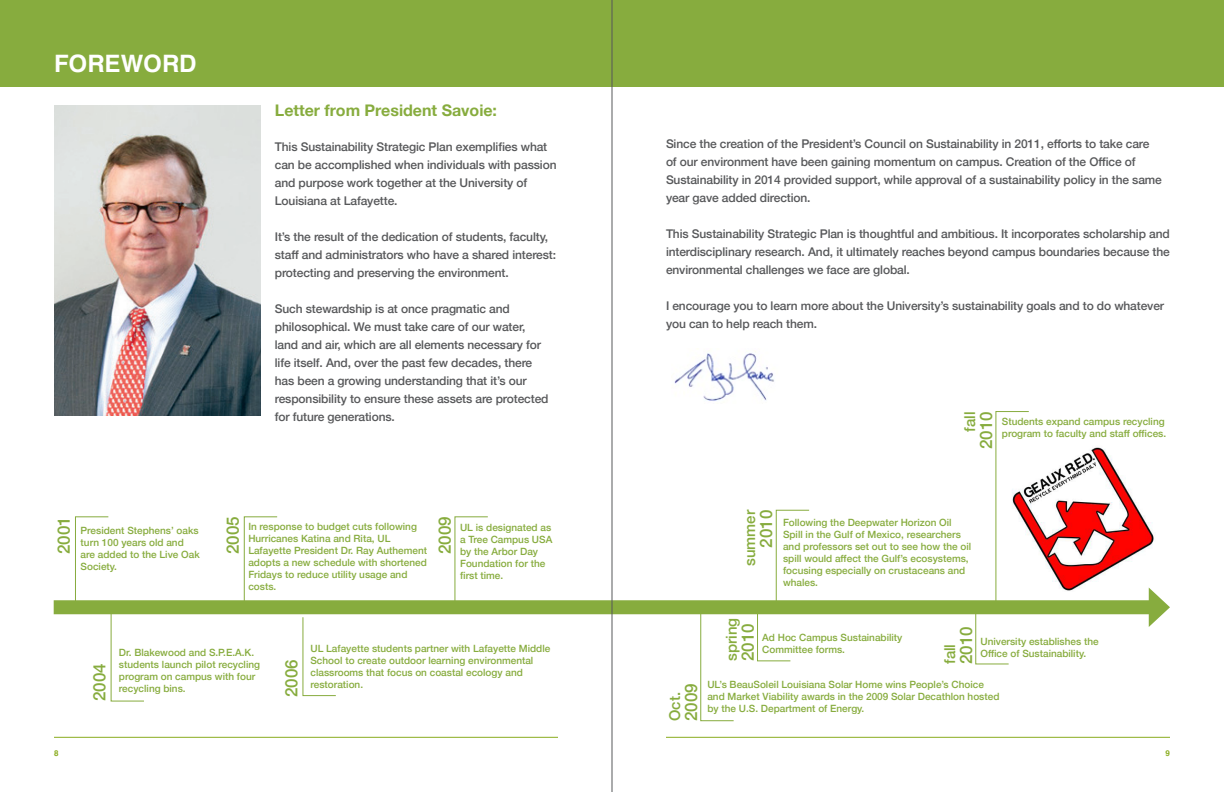
<style>
.page{position:relative;width:1224px;height:792px;background:#fff}
.page>*{position:absolute;margin:0;border:0;box-sizing:border-box;transform-origin:0 0}
.t1{font:700 24px "Helvetica";color:#fff}
.t2{font:500 17px "Helvetica Neue";color:#87ac3e}
.t3{font:700 16px "Helvetica Neue";color:#87ac3e}
.t4{font:500 15px "Helvetica Neue";color:#87ac3e}
.t5{font:500 12px/18px "Helvetica Neue";letter-spacing:-.01em;color:#57585a}
.t6{font:500 10px/12px "Helvetica Neue";color:#87ac3e}
.t7{font:700 8px "Helvetica";color:#89ac1e}
</style>
<div class="page">
<hr style="left:666px;top:737px;width:504px;height:1px;background:#89ac1e">
<div style="left:0;top:0;width:1224px;height:87px;background:#87ac3e"></div>
<svg style="left:454px;top:516px;width:34px;height:84px"></svg>
<svg style="left:700px;top:614px;width:34px;height:107px"></svg>
<svg style="left:757px;top:510px;width:53px;height:151px"></svg>
<img style="left:54px;top:106px;width:207px;height:310px">
<svg style="left:244px;top:516px;width:34px;height:84px"></svg>
<img style="left:1029px;top:447px;width:125px;height:175px">
<svg style="left:75px;top:516px;width:69px;height:186px"></svg>
<svg style="left:302px;top:617px;width:34px;height:79px"></svg>
<div style="left:54px;top:600px;width:1103px;height:14px;background:#87ac3e"></div>
<svg style="left:1149px;top:588px;width:21px;height:39px"></svg>
<svg style="left:975px;top:411px;width:54px;height:253px"></svg>
<hr style="left:54px;top:737px;width:504px;height:1px;background:#89ac1e">
<hr style="left:612px;top:0;width:1px;height:792px;background:#57585a">
<img style="left:674px;top:351px;width:100px;height:50px">
<h1 class="t1" style="left:54px;top:44px;width:144px">FOREWORD</h1>
<h3 class="t3" style="left:275px;top:98px;width:224px">Letter from President Savoie:</h3>
<p class="t5" style="left:275px;top:137px;width:283px">This Sustainability Strategic Plan exemplifies what can be accomplished when individuals with passion and purpose work together at the University of Louisiana at Lafayette.</p>
<p class="t5" style="left:275px;top:227px;width:283px">It’s the result of the dedication of students, faculty, staff and administrators who have a shared interest: protecting and preserving the environment.</p>
<p class="t5" style="left:275px;top:299px;width:275px">Such stewardship is at once pragmatic and philosophical. We must take care of our water, land and air, which are all elements necessary for life itself. And, over the past few decades, there has been a growing understanding that it’s our responsibility to ensure these assets are protected for future generations.</p>
<h2 class="t2" style="left:50px;top:554px;width:39px;rotate:-90deg">2001</h2>
<p class="t6" style="left:81px;top:524px;width:121px">President Stephens’ oaks turn 100 years old and are added to the Live Oak<br>Society.</p>
<h2 class="t2" style="left:219px;top:554px;width:39px;rotate:-90deg">2005</h2>
<p class="t6" style="left:248px;top:520px;width:180px">In response to budget cuts following<br>Hurricanes Katina and Rita, UL<br>Lafayette President Dr. Ray Authement adopts a new schedule with shortened<br>Fridays to reduce utility usage and costs.</p>
<h2 class="t2" style="left:431px;top:554px;width:39px;rotate:-90deg">2009</h2>
<p class="t6" style="left:460px;top:520px;width:94px">UL is designated as a Tree Campus USA by the Arbor Day<br>Foundation for the first time.</p>
<h2 class="t2" style="left:86px;top:701px;width:39px;rotate:-90deg">2004</h2>
<p class="t6" style="left:119px;top:646px;width:143px">Dr. Blakewood and S.P.E.A.K. students launch pilot recycling program on campus with four recycling bins.</p>
<h2 class="t2" style="left:278px;top:697px;width:39px;rotate:-90deg">2006</h2>
<p class="t6" style="left:311px;top:641px;width:241px">UL Lafayette students partner with Lafayette Middle School to create outdoor learning environmental classrooms that focus on coastal ecology and restoration.</p>
<p class="t5" style="left:666px;top:134px;width:497px">Since the creation of the President’s Council on Sustainability in 2011, efforts to take care of our environment have been gaining momentum on campus. Creation of the Office of Sustainability in 2014 provided support, while approval of a sustainability policy in the same year gave added direction.</p>
<p class="t5" style="left:666px;top:224px;width:505px;text-align:justify">This Sustainability Strategic Plan is thoughtful and ambitious. It incorporates scholarship and interdisciplinary research. And, it ultimately reaches beyond campus boundaries because the environmental challenges we face are global.</p>
<p class="t5" style="left:666px;top:296px;width:500px">I encourage you to learn more about the University’s sustainability goals and to do whatever you can to help reach them.</p>
<p class="t4" style="left:958px;top:432px;width:22px;rotate:-90deg">fall</p>
<h2 class="t2" style="left:973px;top:449px;width:39px;rotate:-90deg">2010</h2>
<p class="t6" style="left:1002px;top:415px;width:166px">Students expand campus recycling program to faculty and staff offices.</p>
<p class="t4" style="left:738px;top:566px;width:58px;rotate:-90deg">summer</p>
<h2 class="t2" style="left:753px;top:548px;width:39px;rotate:-90deg">2010</h2>
<p class="t6" style="left:783px;top:515px;width:190px">Following the Deepwater Horizon Oil Spill in the Gulf of Mexico, researchers and professors set out to see how the oil spill would affect the Gulf’s ecosystems, focusing especially on crustaceans and whales.</p>
<p class="t4" style="left:663px;top:721px;width:30px;rotate:-90deg">Oct.</p>
<h2 class="t2" style="left:678px;top:721px;width:39px;rotate:-90deg">2009</h2>
<p class="t4" style="left:719px;top:661px;width:45px;rotate:-90deg">spring</p>
<h2 class="t2" style="left:734px;top:661px;width:39px;rotate:-90deg">2010</h2>
<p class="t6" style="left:762px;top:631px;width:142px">Ad Hoc Campus Sustainability<br>Committee forms.</p>
<h2 class="t2" style="left:952px;top:664px;width:39px;rotate:-90deg">2010</h2>
<p class="t4" style="left:938px;top:664px;width:22px;rotate:-90deg">fall</p>
<p class="t6" style="left:981px;top:635px;width:120px">University establishes the<br>Office of Sustainability.</p>
<p class="t6" style="left:707px;top:678px;width:294px">UL’s BeauSoleil Louisiana Solar Home wins People’s Choice and Market Viability awards in the 2009 Solar Decathlon hosted by the U.S. Department of Energy.</p>
<p class="t7" style="left:54px;top:746px;width:6px">8</p>
<p class="t7" style="left:1166px;top:746px;width:6px">9</p>
</div>
